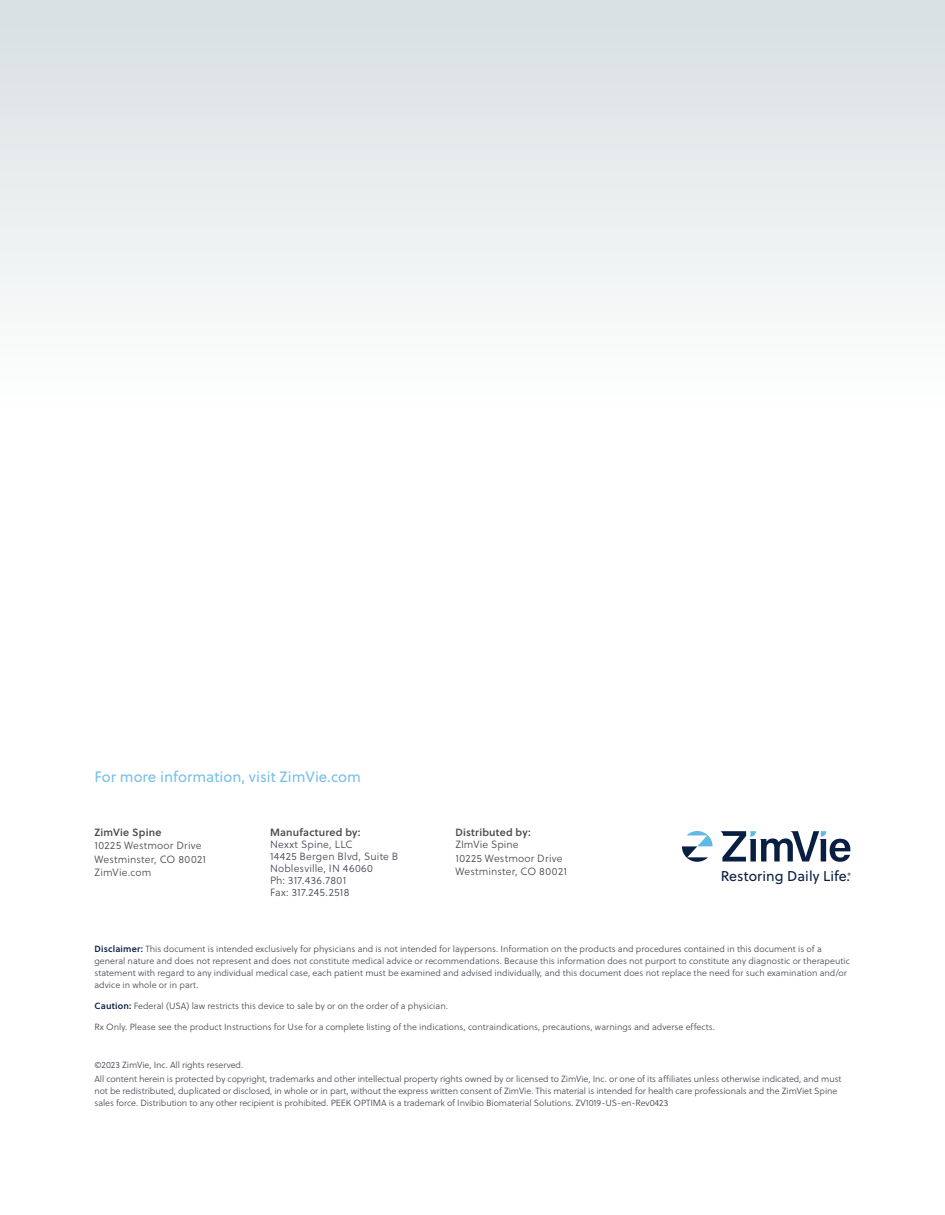
<style>
.page{position:relative;width:945px;height:1215px;background:#fff}
.page>*{position:absolute;margin:0;border:0;box-sizing:border-box;transform-origin:0 0}
.t1{font:15px "Soleil";color:#79c0e8}
.t2{font:14.1px "Soleil";letter-spacing:.005em;color:#091f42}
.t3{font:10.5px "Soleil Lt";letter-spacing:.015em;color:#4b4c4d}
.t4{font:10.5px "Soleil Lt";letter-spacing:.02em;color:#464b54}
.t5{font:10.5px/12px "Soleil Sb";letter-spacing:.02em;color:#4b4c4d}
.t6{font:9px/12px "Soleil Lt";color:#464b54}
.t7{font:5.85px "Soleil";color:#091f42}
.s1{font-family:"Soleil Lt";color:#464b54}
.s2{font-family:"Soleil Sb";color:#0b1f41}
</style>
<div class="page">
<div style="left:0;top:0;width:945px;height:810px;background:linear-gradient(to bottom,#e1e7e8,#fff)"></div>
<svg style="left:682px;top:831px;width:31px;height:31px"></svg>
<svg style="left:721px;top:831px;width:129px;height:31px"></svg>
<p class="t1" style="left:94px;top:766px;width:268px">For more information, visit ZimVie.com</p>
<p class="t5" style="left:270px;top:827px;width:92px">Manufactured by:<br><span class="s1">Nexxt Spine, LLC</span></p>
<p class="t4" style="left:270px;top:850px;width:130px">14425 Bergen Blvd, Suite B</p>
<p class="t4" style="left:270px;top:862px;width:105px">Noblesville, IN 46060</p>
<p class="t4" style="left:270px;top:874px;width:78px">Ph: 317.436.7801</p>
<p class="t4" style="left:270px;top:886px;width:81px">Fax: 317.245.2518</p>
<p class="t5" style="left:94px;top:826px;width:68px">ZimVie Spine</p>
<p class="t3" style="left:94px;top:839px;width:109px">10225 Westmoor Drive</p>
<p class="t3" style="left:94px;top:853px;width:113px">Westminster, CO 80021</p>
<p class="t3" style="left:94px;top:866px;width:58px">ZimVie.com</p>
<p class="t2" style="left:721px;top:868px;width:131px">Restoring Daily Life.</p>
<p class="t7" style="left:847px;top:871px;width:5px">®</p>
<p class="t5" style="left:455px;top:827px;width:77px">Distributed by:<br><span class="s1">ZImVie Spine</span></p>
<p class="t3" style="left:455px;top:852px;width:109px">10225 Westmoor Drive</p>
<p class="t3" style="left:455px;top:865px;width:113px">Westminster, CO 80021</p>
<p class="t6" style="left:94px;top:943px;width:757px"><span class="s2">Disclaimer:</span> This document is intended exclusively for physicians and is not intended for laypersons. Information on the products and procedures contained in this document is of a general nature and does not represent and does not constitute medical advice or recommendations. Because this information does not purport to constitute any diagnostic or therapeutic statement with regard to any individual medical case, each patient must be examined and advised individually, and this document does not replace the need for such examination and/or advice in whole or in part.</p>
<p class="t6" style="left:94px;top:1000px;width:355px"><span class="s2">Caution:</span> Federal (USA) law restricts this device to sale by or on the order of a physician.</p>
<p class="t6" style="left:94px;top:1021px;width:622px">Rx Only. Please see the product Instructions for Use for a complete listing of the indications, contraindications, precautions, warnings and adverse effects.</p>
<p class="t6" style="left:94px;top:1059px;width:150px">©2023 ZimVie, Inc. All rights reserved.</p>
<p class="t6" style="left:94px;top:1074px;width:749px">All content herein is protected by copyright, trademarks and other intellectual property rights owned by or licensed to ZimVie, Inc. or one of its affiliates unless otherwise indicated, and must not be redistributed, duplicated or disclosed, in whole or in part, without the express written consent of ZimVie. This material is intended for health care professionals and the ZimViet Spine sales force. Distribution to any other recipient is prohibited. PEEK OPTIMA is a trademark of Invibio Biomaterial Solutions. ZV1019-US-en-Rev0423</p>
</div>
